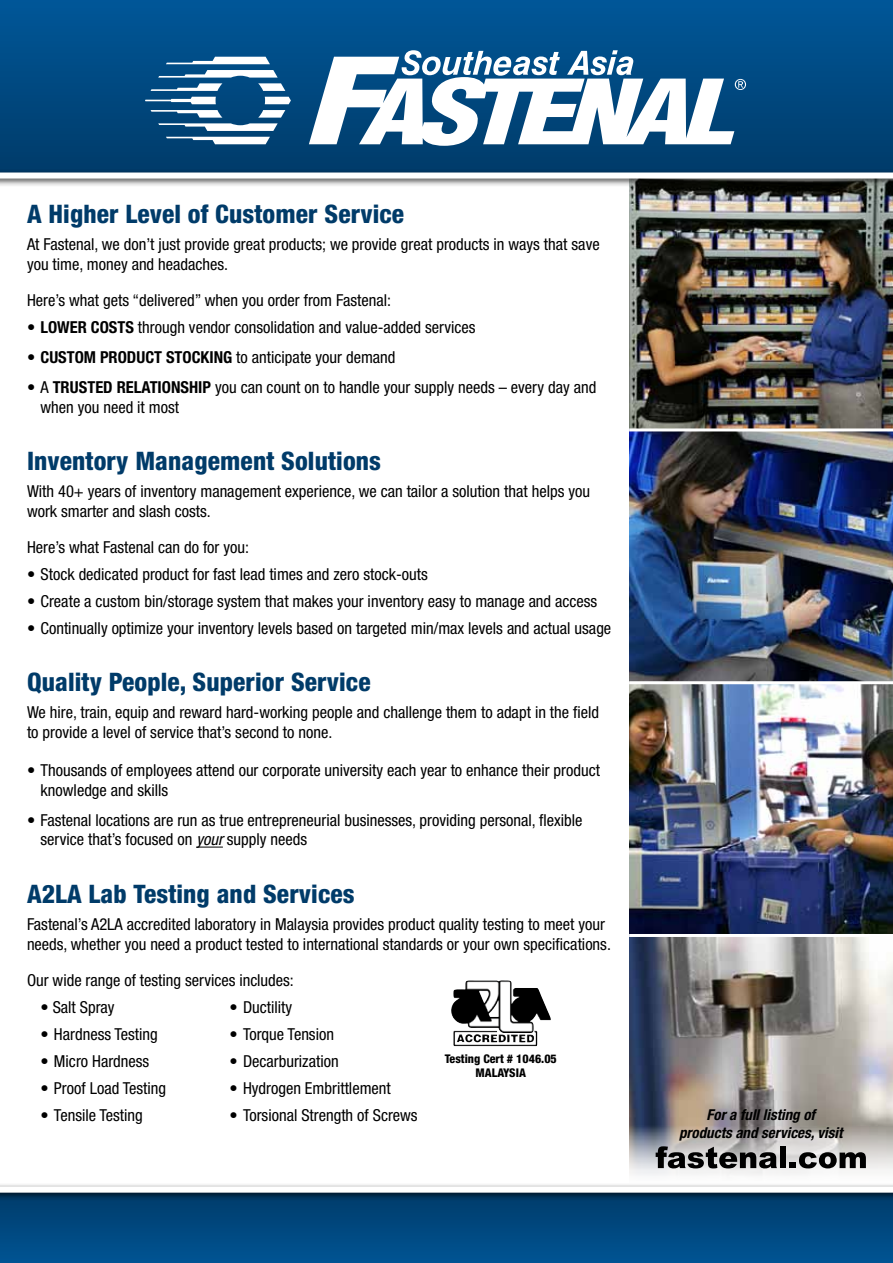
<style>
.page{position:relative;width:893px;height:1263px;background:#fff}
.page>*{position:absolute;margin:0;border:0;box-sizing:border-box;transform-origin:0 0}
.t1{font:800 condensed 25.5px "Helvetica Neue";letter-spacing:.005em;color:#003b69}
.t2{font:condensed 16.5px/19.8px "Helvetica Neue";color:#000}
.t3{font:italic 700 condensed 15px/18px "Helvetica Neue";color:#000;text-align:center}
.t4{font:800 condensed 12px/14.4px "Helvetica Neue";color:#000}
.s1{font-weight:700}
.s2{font-style:italic}
</style>
<div class="page">
<img style="left:629px;top:187px;width:264px;height:989px">
<svg style="left:0;top:1201px;width:893px;height:62px;background:#004980"></svg>
<div style="left:0;top:1183px;width:893px;height:18px;background:#000;opacity:.75"></div>
<div style="left:0;top:1187px;width:893px;height:6px;background:#fff"></div>
<div style="left:0;top:0;width:893px;height:174px;background:linear-gradient(to bottom,#005798,#013c6a)"></div>
<div style="left:0;top:169px;width:893px;height:18px;background:#000;opacity:.75"></div>
<div style="left:0;top:173px;width:893px;height:6px;background:#fff"></div>
<svg style="left:265px;top:97px;width:26px;height:7px"></svg>
<svg style="left:145px;top:97px;width:71px;height:7px"></svg>
<svg style="left:151px;top:70px;width:134px;height:21px"></svg>
<svg style="left:166px;top:57px;width:104px;height:7px"></svg>
<svg style="left:151px;top:110px;width:134px;height:21px"></svg>
<svg style="left:166px;top:137px;width:104px;height:7px"></svg>
<svg style="left:309px;top:50px;width:437px;height:96px"></svg>
<svg style="left:656px;top:1146px;width:121px;height:22px;background:#6b6a6a"></svg>
<div style="left:780px;top:1147px;width:6px;height:21px;background:#000"></div>
<svg style="left:790px;top:1152px;width:76px;height:16px"></svg>
<svg style="left:196px;top:847px;width:27px;height:1px"></svg>
<img style="left:451px;top:980px;width:100px;height:66px">
<hr style="left:629px;top:428px;width:264px;height:3px;background:#fff">
<hr style="left:629px;top:681px;width:264px;height:3px;background:#fff">
<hr style="left:629px;top:934px;width:264px;height:3px;background:#fff">
<h1 class="t1" style="left:27px;top:198px;width:379px">A Higher Level of Customer Service</h1>
<p class="t2" style="left:27px;top:234px;width:574px">At Fastenal, we don’t just provide great products; we provide great products in ways that save you time, money and headaches.</p>
<p class="t2" style="left:27px;top:290px;width:366px">Here’s what gets “delivered” when you order from Fastenal:</p>
<p class="t2" style="left:27px;top:317px;width:450px">• <span class="s1">LOWER COSTS</span> through vendor consolidation and value-added services</p>
<p class="t2" style="left:27px;top:347px;width:370px">• <span class="s1">CUSTOM PRODUCT STOCKING</span> to anticipate your demand</p>
<p class="t2" style="left:40px;top:377px;width:557px;text-indent:-13px">• A <span class="s1">TRUSTED RELATIONSHIP</span> you can count on to handle your supply needs – every day and when you need it most</p>
<h1 class="t1" style="left:27px;top:445px;width:356px">Inventory Management Solutions</h1>
<p class="t2" style="left:27px;top:481px;width:565px">With 40+ years of inventory management experience, we can tailor a solution that helps you work smarter and slash costs.</p>
<p class="t2" style="left:27px;top:537px;width:224px">Here’s what Fastenal can do for you:</p>
<p class="t2" style="left:27px;top:564px;width:402px">• Stock dedicated product for fast lead times and zero stock-outs</p>
<p class="t2" style="left:27px;top:591px;width:572px">• Create a custom bin/storage system that makes your inventory easy to manage and access</p>
<p class="t2" style="left:27px;top:618px;width:586px">• Continually optimize your inventory levels based on targeted min/max levels and actual usage</p>
<h1 class="t1" style="left:27px;top:666px;width:345px">Quality People, Superior Service</h1>
<p class="t2" style="left:27px;top:702px;width:574px">We hire, train, equip and reward hard-working people and challenge them to adapt in the field to provide a level of service that’s second to none.</p>
<p class="t2" style="left:40px;top:760px;width:561px;text-indent:-13px">• Thousands of employees attend our corporate university each year to enhance their product knowledge and skills</p>
<p class="t2" style="left:40px;top:810px;width:544px;text-indent:-13px">• Fastenal locations are run as true entrepreneurial businesses, providing personal, flexible service that’s focused on <span class="s2">your</span> supply needs</p>
<h1 class="t1" style="left:27px;top:878px;width:329px">A2LA Lab Testing and Services</h1>
<p class="t2" style="left:27px;top:914px;width:585px">Fastenal’s A2LA accredited laboratory in Malaysia provides product quality testing to meet your needs, whether you need a product tested to international standards or your own specifications.</p>
<p class="t2" style="left:27px;top:970px;width:268px">Our wide range of testing services includes:</p>
<p class="t2" style="left:40px;top:997px;width:76px">• Salt Spray</p>
<p class="t2" style="left:230px;top:997px;width:64px">• Ductility</p>
<p class="t2" style="left:40px;top:1024px;width:119px">• Hardness Testing</p>
<p class="t2" style="left:229px;top:1024px;width:106px">• Torque Tension</p>
<p class="t2" style="left:40px;top:1051px;width:110px">• Micro Hardness</p>
<p class="t2" style="left:229px;top:1051px;width:111px">• Decarburization</p>
<p class="t2" style="left:40px;top:1078px;width:127px">• Proof Load Testing</p>
<p class="t2" style="left:229px;top:1078px;width:163px">• Hydrogen Embrittlement</p>
<p class="t2" style="left:40px;top:1105px;width:104px">• Tensile Testing</p>
<p class="t2" style="left:229px;top:1105px;width:190px">• Torsional Strength of Screws</p>
<p class="t4" style="left:476px;top:1051px;width:83px;text-indent:-31px">Testing Cert # 1046.05<br>Malaysia</p>
<p class="t3" style="left:679px;top:1106px;width:165px">For a full listing of products and services, visit</p>
</div>
